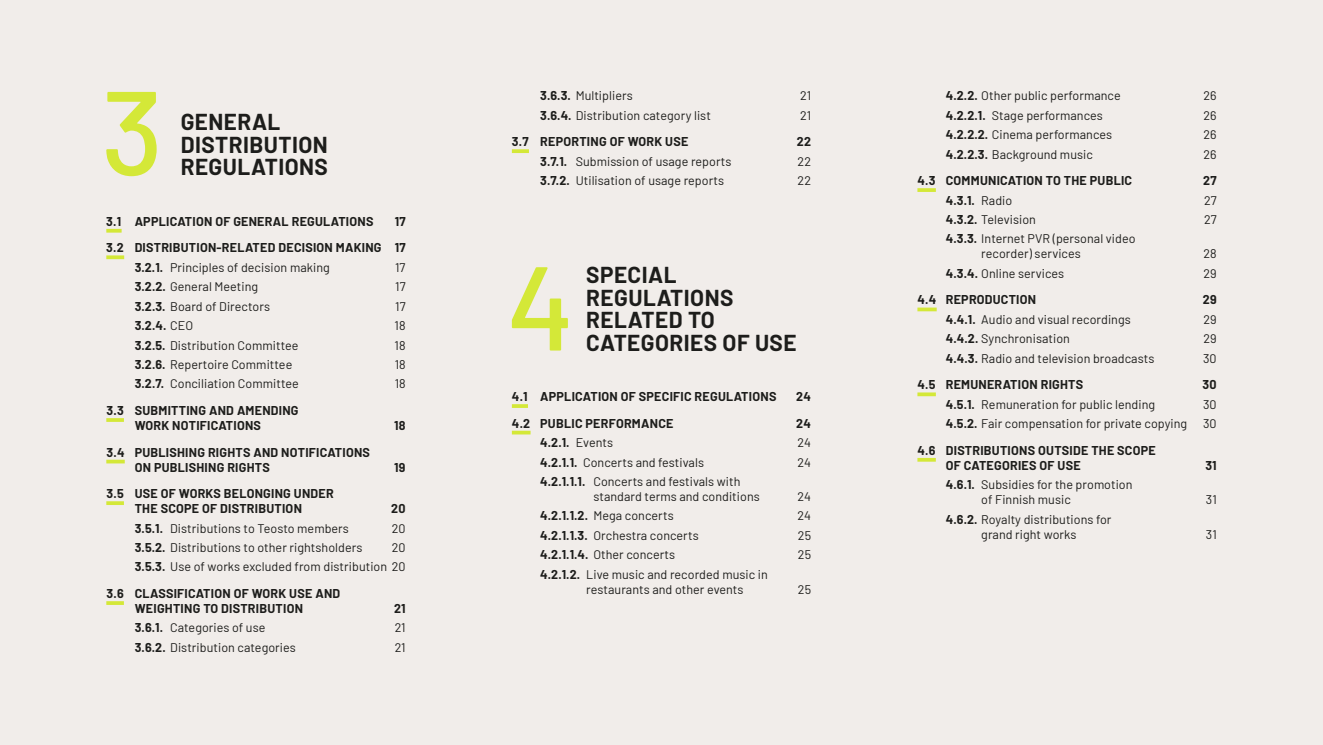
<style>
.page{position:relative;width:1323px;height:745px;background:#fff}
.page>*{position:absolute;margin:0;border:0;box-sizing:border-box;transform-origin:0 0}
.t1{font:500 118.88px "Barlow";color:#d4e838}
.t2{font:700 22.5px/22.5px "Barlow";letter-spacing:.02em;color:#1d1d1b}
.t3{font:12.5px/15px "Barlow";letter-spacing:.005em;color:#1d1d1b}
.t4{font:700 12.5px/15px "Barlow";letter-spacing:.02em;color:#1d1d1b}
.s1{font-weight:700}
.s2{font-weight:400}
</style>
<div class="page">
<div style="left:0;top:0;width:1323px;height:744px;background:#f1edea"></div>
<hr style="left:106px;top:229px;width:16px;height:3px;background:#d4e838">
<svg style="left:106px;top:255px;width:18px;height:4px"></svg>
<hr style="left:106px;top:418px;width:18px;height:3px;background:#d4e838">
<svg style="left:106px;top:459px;width:19px;height:4px"></svg>
<hr style="left:106px;top:501px;width:18px;height:3px;background:#d4e838">
<svg style="left:106px;top:601px;width:18px;height:3px"></svg>
<svg style="left:512px;top:149px;width:17px;height:4px"></svg>
<hr style="left:512px;top:404px;width:16px;height:3px;background:#d4e838">
<svg style="left:512px;top:430px;width:18px;height:4px"></svg>
<svg style="left:917px;top:188px;width:19px;height:4px"></svg>
<svg style="left:917px;top:307px;width:19px;height:4px"></svg>
<svg style="left:917px;top:392px;width:19px;height:4px"></svg>
<svg style="left:917px;top:457px;width:19px;height:4px"></svg>
<h1 class="t1" style="left:101px;top:46px;width:64px">3</h1>
<h2 class="t2" style="left:181px;top:109px;width:149px">GENERAL<br>DISTRIBUTION<br>REGULATIONS</h2>
<p class="t4" style="left:106px;top:213px;width:269px">3.1 APPLICATION OF GENERAL REGULATIONS</p>
<p class="t4" style="left:106px;top:207px;width:301px;line-height:26.5px;text-align:right">17<br>3.2 DISTRIBUTION-RELATED DECISION MAKING 17</p>
<p class="t3" style="left:135px;top:258px;width:197px"><span class="s1">3.2.1.</span> Principles of decision making</p>
<p class="t3" style="left:395px;top:258px;width:12px">17</p>
<p class="t3" style="left:135px;top:278px;width:125px"><span class="s1">3.2.2.</span> General Meeting</p>
<p class="t3" style="left:395px;top:278px;width:12px">17</p>
<p class="t3" style="left:135px;top:297px;width:137px"><span class="s1">3.2.3.</span> Board of Directors</p>
<p class="t3" style="left:395px;top:297px;width:12px">17</p>
<p class="t4" style="left:135px;top:317px;width:60px">3.2.4. <span class="s2">CEO</span></p>
<p class="t3" style="left:395px;top:317px;width:12px">18</p>
<p class="t3" style="left:135px;top:336px;width:165px"><span class="s1">3.2.5.</span> Distribution Committee</p>
<p class="t3" style="left:395px;top:336px;width:12px">18</p>
<p class="t3" style="left:135px;top:356px;width:159px"><span class="s1">3.2.6.</span> Repertoire Committee</p>
<p class="t3" style="left:395px;top:356px;width:12px">18</p>
<p class="t3" style="left:135px;top:375px;width:166px"><span class="s1">3.2.7.</span> Conciliation Committee</p>
<p class="t3" style="left:395px;top:375px;width:12px">18</p>
<p class="t4" style="left:135px;top:402px;width:165px;text-indent:-28px">3.3 SUBMITTING AND AMENDING<br>WORK NOTIFICATIONS</p>
<p class="t4" style="left:394px;top:417px;width:13px">18</p>
<p class="t4" style="left:135px;top:443px;width:237px;text-indent:-28px">3.4 PUBLISHING RIGHTS AND NOTIFICATIONS<br>ON PUBLISHING RIGHTS</p>
<p class="t4" style="left:106px;top:485px;width:229px;text-align:center">3.5 USE OF WORKS BELONGING UNDER<br>THE SCOPE OF DISTRIBUTION</p>
<p class="t4" style="left:394px;top:458px;width:13px">19</p>
<p class="t4" style="left:391px;top:500px;width:16px">20</p>
<p class="t3" style="left:135px;top:519px;width:216px"><span class="s1">3.5.1.</span> Distributions to Teosto members</p>
<p class="t3" style="left:392px;top:519px;width:15px">20</p>
<p class="t3" style="left:135px;top:538px;width:229px"><span class="s1">3.5.2.</span> Distributions to other rightsholders</p>
<p class="t3" style="left:135px;top:536px;width:272px;line-height:19.4px;text-align:right">20<br><span class="s1">3.5.3.</span> Use of works excluded from distribution 20</p>
<p class="t4" style="left:135px;top:584px;width:207px;text-indent:-28px">3.6 CLASSIFICATION OF WORK USE AND<br>WEIGHTING TO DISTRIBUTION</p>
<p class="t4" style="left:394px;top:599px;width:13px">21</p>
<p class="t3" style="left:135px;top:619px;width:132px"><span class="s1">3.6.1.</span> Categories of use</p>
<p class="t3" style="left:395px;top:619px;width:12px">21</p>
<p class="t3" style="left:135px;top:638px;width:162px"><span class="s1">3.6.2.</span> Distribution categories</p>
<p class="t3" style="left:395px;top:638px;width:12px">21</p>
<p class="t3" style="left:540px;top:87px;width:94px"><span class="s1">3.6.3.</span> Multipliers</p>
<p class="t3" style="left:800px;top:87px;width:12px">21</p>
<p class="t3" style="left:540px;top:106px;width:172px"><span class="s1">3.6.4.</span> Distribution category list</p>
<p class="t3" style="left:800px;top:106px;width:12px">21</p>
<p class="t4" style="left:512px;top:133px;width:178px">3.7 REPORTING OF WORK USE</p>
<p class="t4" style="left:797px;top:133px;width:16px">22</p>
<p class="t3" style="left:540px;top:152px;width:193px"><span class="s1">3.7.1.</span> Submission of usage reports</p>
<p class="t3" style="left:797px;top:152px;width:15px">22</p>
<p class="t3" style="left:540px;top:172px;width:185px"><span class="s1">3.7.2.</span> Utilisation of usage reports</p>
<p class="t3" style="left:797px;top:172px;width:15px">22</p>
<h1 class="t1" style="left:507px;top:221px;width:69px">4</h1>
<h2 class="t2" style="left:586px;top:262px;width:212px">SPECIAL<br>REGULATIONS<br>RELATED TO<br>CATEGORIES OF USE</h2>
<p class="t4" style="left:512px;top:388px;width:266px">4.1 APPLICATION OF SPECIFIC REGULATIONS</p>
<p class="t4" style="left:796px;top:388px;width:16px">24</p>
<p class="t4" style="left:512px;top:414px;width:163px">4.2 PUBLIC PERFORMANCE</p>
<p class="t4" style="left:796px;top:414px;width:16px">24</p>
<p class="t4" style="left:540px;top:434px;width:74px">4.2.1. <span class="s2">Events</span></p>
<p class="t3" style="left:797px;top:434px;width:15px">24</p>
<p class="t3" style="left:540px;top:453px;width:165px"><span class="s1">4.2.1.1.</span> Concerts and festivals</p>
<p class="t3" style="left:797px;top:453px;width:15px">24</p>
<p class="t3" style="left:593px;top:472px;width:168px;text-indent:-53px"><span class="s1">4.2.1.1.1.</span> Concerts and festivals with standard terms and conditions</p>
<p class="t3" style="left:797px;top:487px;width:15px">24</p>
<p class="t3" style="left:540px;top:507px;width:135px"><span class="s1">4.2.1.1.2.</span> Mega concerts</p>
<p class="t3" style="left:797px;top:507px;width:15px">24</p>
<p class="t3" style="left:540px;top:526px;width:160px"><span class="s1">4.2.1.1.3.</span> Orchestra concerts</p>
<p class="t3" style="left:798px;top:526px;width:15px">25</p>
<p class="t3" style="left:540px;top:546px;width:136px"><span class="s1">4.2.1.1.4.</span> Other concerts</p>
<p class="t3" style="left:798px;top:546px;width:15px">25</p>
<p class="t3" style="left:586px;top:565px;width:183px;text-indent:-46px"><span class="s1">4.2.1.2.</span> Live music and recorded music in restaurants and other events</p>
<p class="t3" style="left:798px;top:580px;width:15px">25</p>
<p class="t3" style="left:946px;top:87px;width:176px"><span class="s1">4.2.2.</span> Other public performance</p>
<p class="t3" style="left:1203px;top:87px;width:15px">26</p>
<p class="t3" style="left:946px;top:106px;width:159px"><span class="s1">4.2.2.1.</span> Stage performances</p>
<p class="t3" style="left:1203px;top:106px;width:15px">26</p>
<p class="t3" style="left:946px;top:126px;width:168px"><span class="s1">4.2.2.2.</span> Cinema performances</p>
<p class="t3" style="left:1203px;top:126px;width:15px">26</p>
<p class="t3" style="left:946px;top:145px;width:149px"><span class="s1">4.2.2.3.</span> Background music</p>
<p class="t3" style="left:1203px;top:145px;width:15px">26</p>
<p class="t4" style="left:917px;top:172px;width:216px">4.3 COMMUNICATION TO THE PUBLIC</p>
<p class="t4" style="left:1203px;top:172px;width:15px">27</p>
<p class="t4" style="left:946px;top:191px;width:68px">4.3.1. <span class="s2">Radio</span></p>
<p class="t3" style="left:1204px;top:191px;width:14px">27</p>
<p class="t3" style="left:946px;top:211px;width:92px"><span class="s1">4.3.2.</span> Television</p>
<p class="t3" style="left:1204px;top:211px;width:14px">27</p>
<p class="t3" style="left:981px;top:230px;width:156px;text-indent:-35px"><span class="s1">4.3.3.</span> Internet PVR (personal video recorder) services</p>
<p class="t3" style="left:1203px;top:245px;width:15px">28</p>
<p class="t3" style="left:946px;top:265px;width:120px"><span class="s1">4.3.4.</span> Online services</p>
<p class="t3" style="left:1203px;top:265px;width:15px">29</p>
<p class="t4" style="left:917px;top:291px;width:120px">4.4 REPRODUCTION</p>
<p class="t4" style="left:1203px;top:291px;width:15px">29</p>
<p class="t3" style="left:946px;top:310px;width:186px"><span class="s1">4.4.1.</span> Audio and visual recordings</p>
<p class="t3" style="left:1203px;top:310px;width:15px">29</p>
<p class="t3" style="left:946px;top:330px;width:126px"><span class="s1">4.4.2.</span> Synchronisation</p>
<p class="t3" style="left:1203px;top:330px;width:15px">29</p>
<p class="t3" style="left:946px;top:349px;width:210px"><span class="s1">4.4.3.</span> Radio and television broadcasts</p>
<p class="t3" style="left:1203px;top:349px;width:15px">30</p>
<p class="t4" style="left:917px;top:376px;width:167px">4.5 REMUNERATION RIGHTS</p>
<p class="t4" style="left:1202px;top:376px;width:16px">30</p>
<p class="t3" style="left:946px;top:395px;width:211px"><span class="s1">4.5.1.</span> Remuneration for public lending</p>
<p class="t3" style="left:1203px;top:395px;width:15px">30</p>
<p class="t3" style="left:946px;top:415px;width:243px"><span class="s1">4.5.2.</span> Fair compensation for private copying</p>
<p class="t3" style="left:1203px;top:415px;width:15px">30</p>
<p class="t4" style="left:946px;top:441px;width:211px;text-indent:-28px">4.6 DISTRIBUTIONS OUTSIDE THE SCOPE<br>OF CATEGORIES OF USE</p>
<p class="t4" style="left:1205px;top:456px;width:13px">31</p>
<p class="t3" style="left:981px;top:476px;width:153px;text-indent:-35px"><span class="s1">4.6.1.</span> Subsidies for the promotion of Finnish music</p>
<p class="t3" style="left:946px;top:510px;width:167px;text-align:center"><span class="s1">4.6.2.</span> Royalty distributions for grand right works</p>
<p class="t3" style="left:1206px;top:491px;width:12px">31</p>
<p class="t3" style="left:1206px;top:525px;width:12px">31</p>
</div>
